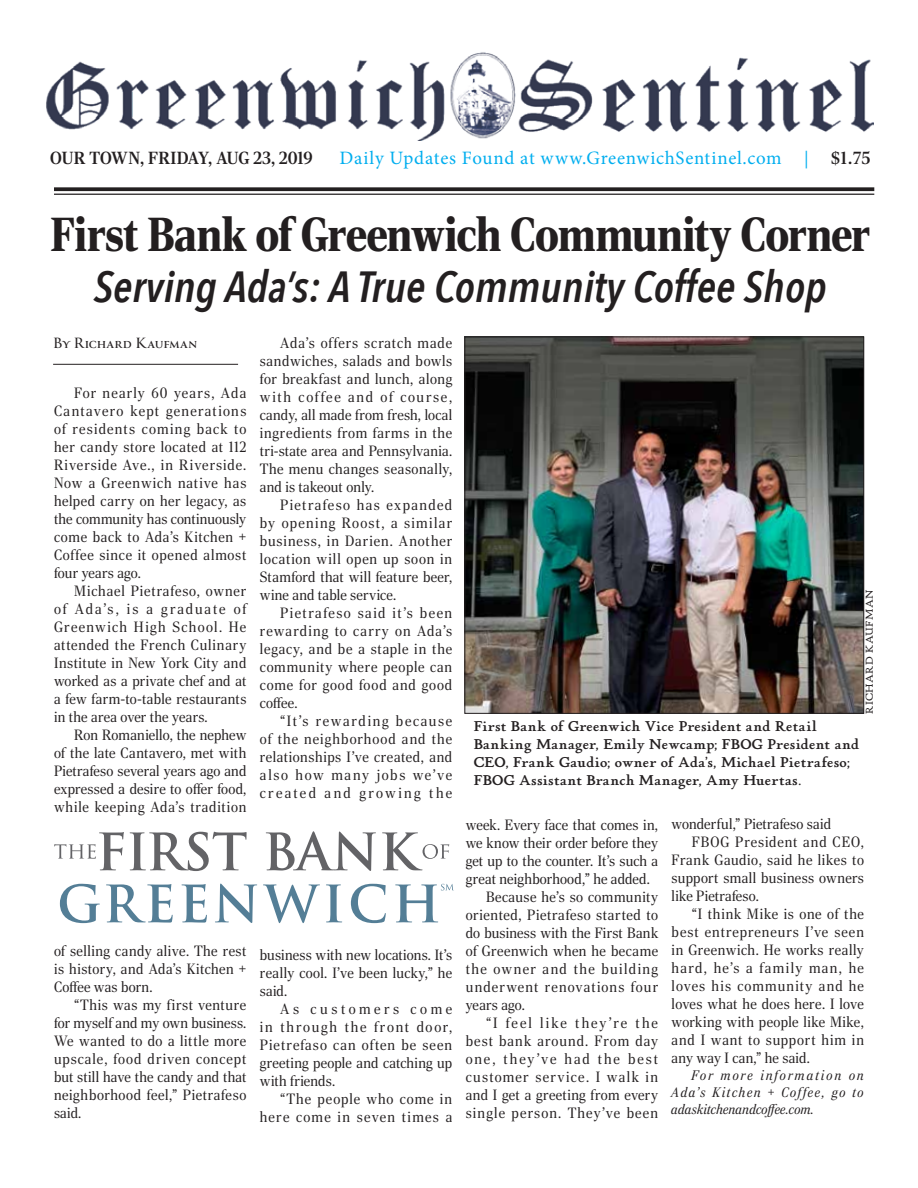
<style>
.page{position:relative;width:918px;height:1188px;background:#fff}
.page>*{position:absolute;margin:0;border:0;box-sizing:border-box;transform-origin:0 0}
.t1{font:900 48px "Rocky Cond";letter-spacing:-.01em;color:#231f20;scale:.96 1}
.t2{font:italic 600 43.5px "Avenir Next Condensed";color:#231f20}
.t3{font:18.9px "Minion Pro";letter-spacing:.035em;color:#00aeef}
.t4{font:500 17.7px "Rocky";letter-spacing:.005em;color:#231f20}
.t5{font:17.7px "Minion Pro";color:#00aeef}
.t6{font:600 16.5px "Canto";letter-spacing:.015em;color:#231f20}
.t7{font:300 15px/18px "Rocky";letter-spacing:.035em;color:#231f20;text-align:justify}
.t8{font:700 15px/18px "P22 Stickley Pro Text";letter-spacing:.005em;color:#231f20}
.t9{font:300 15px "Rocky";letter-spacing:.005em;color:#231f20}
.t10{font:300 15px "Rocky";letter-spacing:.07em;color:#231f20}
.t11{font:300 15px "Rocky";letter-spacing:.085em;color:#231f20}
.t12{font:300 15px/18px "Rocky";letter-spacing:.075em;color:#231f20;text-align:right}
.t13{font:300 15px "Rocky";letter-spacing:.055em;color:#231f20}
.t14{font:300 15px "Rocky";letter-spacing:.01em;color:#231f20}
.t15{font:300 15px "Rocky";letter-spacing:.015em;color:#231f20}
.t16{font:300 15px "Rocky";letter-spacing:.06em;color:#231f20}
.t17{font:300 15px "Rocky";letter-spacing:.12em;color:#231f20}
.t18{font:300 15px "Rocky";letter-spacing:.135em;color:#231f20}
.t19{font:italic 300 13.8px/16.6px "Rocky";letter-spacing:.1em;color:#231f20;text-align:justify}
.t20{font:10.5px "P22 Stickley Pro Caption";letter-spacing:.03em;color:#231f20}
</style>
<div class="page">
<img style="left:46px;top:52px;width:827px;height:89px">
<svg style="left:54px;top:187px;width:820px;height:4px;background:#353233"></svg>
<hr style="left:54px;top:194px;width:820px;height:1px;background:#231f20">
<img style="left:467px;top:339px;width:395px;height:373px">
<div style="left:465px;top:337px;width:399px;height:377px;border:1px solid #231f20"></div>
<hr style="left:53px;top:364px;width:185px;height:1px;background:#231f20">
<svg style="left:54px;top:832px;width:70px;height:38px"></svg>
<svg style="left:130px;top:832px;width:117px;height:39px"></svg>
<svg style="left:266px;top:831px;width:110px;height:40px"></svg>
<svg style="left:382px;top:832px;width:67px;height:38px"></svg>
<svg style="left:60px;top:884px;width:40px;height:39px"></svg>
<svg style="left:106px;top:884px;width:67px;height:39px"></svg>
<svg style="left:182px;top:884px;width:25px;height:39px"></svg>
<svg style="left:215px;top:884px;width:42px;height:39px"></svg>
<svg style="left:263px;top:884px;width:57px;height:39px"></svg>
<svg style="left:326px;top:884px;width:16px;height:38px"></svg>
<svg style="left:351px;top:884px;width:35px;height:39px"></svg>
<svg style="left:395px;top:884px;width:59px;height:38px"></svg>
<p class="t4" style="left:50px;top:148px;width:264px">OUR TOWN, FRIDAY, AUG 23, 2019</p>
<p class="t3" style="left:339px;top:146px;width:444px">Daily Updates Found at www.GreenwichSentinel.com</p>
<p class="t5" style="left:804px;top:147px;width:6px">|</p>
<p class="t4" style="left:831px;top:148px;width:41px">$1.75</p>
<h1 class="t1" style="left:51px;top:206px;width:855px">First Bank of Greenwich Community Corner</h1>
<h2 class="t2" style="left:94px;top:260px;width:735px">Serving Ada’s: A True Community Coffee Shop</h2>
<p class="t6" style="left:53px;top:332px;width:146px">By Richard Kaufman</p>
<p class="t7" style="left:54px;top:384px;width:194px;text-indent:20px">For nearly 60 years, Ada Cantavero kept generations of residents coming back to her candy store located at 112<br>Riverside Ave., in Riverside.<br>Now a Greenwich native has helped carry on her legacy, as the community has continuously come back to Ada’s Kitchen + Coffee since it opened almost four years ago.</p>
<p class="t7" style="left:54px;top:582px;width:194px;text-indent:20px">Michael Pietrafeso, owner of Ada’s, is a graduate of Greenwich High School. He attended the French Culinary Institute in New York City and worked as a private chef and at a few farm-to-table restaurants in the area over the years.</p>
<p class="t7" style="left:54px;top:726px;width:194px;text-indent:20px">Ron Romaniello, the nephew of the late Cantavero, met with Pietrafeso several years ago and expressed a desire to offer food, while keeping Ada’s tradition</p>
<p class="t7" style="left:260px;top:334px;width:194px;text-indent:20px">Ada’s offers scratch made sandwiches, salads and bowls for breakfast and lunch, along with coffee and of course, candy, all made from fresh, local ingredients from farms in the tri-state area and Pennsylvania.<br>The menu changes seasonally, and is takeout only.</p>
<p class="t7" style="left:260px;top:496px;width:194px;text-indent:20px">Pietrafeso has expanded by opening Roost, a similar business, in Darien. Another location will open up soon in Stamford that will feature beer, wine and table service.</p>
<p class="t7" style="left:260px;top:604px;width:194px;text-indent:20px">Pietrafeso said it’s been rewarding to carry on Ada’s legacy, and be a staple in the community where people can come for good food and good coffee.</p>
<p class="t7" style="left:260px;top:712px;width:194px;text-indent:20px">“It’s rewarding because of the neighborhood and the relationships I’ve created, and also how many jobs we’ve created and growing the</p>
<p class="t7" style="left:54px;top:942px;width:194px">of selling candy alive. The rest is history, and Ada’s Kitchen + Coffee was born.</p>
<p class="t7" style="left:54px;top:996px;width:194px;text-indent:20px">“This was my first venture for myself and my own business.<br>We wanted to do a little more upscale, food driven concept but still have the candy and that neighborhood feel,” Pietrafeso said.</p>
<p class="t7" style="left:260px;top:946px;width:194px">business with new locations. It’s really cool. I’ve been lucky,” he said.</p>
<p class="t7" style="left:260px;top:1000px;width:194px;text-indent:20px">As customers come in through the front door, Pietrefaso can often be seen greeting people and catching up with friends.</p>
<p class="t12" style="left:260px;top:1090px;width:194px">“The people who come in here come in seven times a</p>
<p class="t20" style="left:863px;top:714px;width:126px;rotate:-90deg">RICHARD KAUFMAN</p>
<p class="t8" style="left:474px;top:718px;width:387px">First Bank of Greenwich Vice President and Retail Banking Manager, Emily Newcamp; FBOG President and CEO, Frank Gaudio; owner of Ada’s, Michael Pietrafeso; FBOG Assistant Branch Manager, Amy Huertas.</p>
<p class="t14" style="left:466px;top:817px;width:194px">week. Every face that comes in,</p>
<p class="t9" style="left:466px;top:835px;width:194px">we know their order before they</p>
<p class="t9" style="left:466px;top:853px;width:194px">get up to the counter. It’s such a</p>
<p class="t9" style="left:466px;top:871px;width:186px">great neighborhood,” he added.</p>
<p class="t7" style="left:486px;top:888px;width:174px">Because he’s so community</p>
<p class="t7" style="left:466px;top:906px;width:194px">oriented, Pietrafeso started to</p>
<p class="t15" style="left:466px;top:925px;width:194px">do business with the First Bank</p>
<p class="t7" style="left:466px;top:942px;width:194px">of Greenwich when he became</p>
<p class="t11" style="left:466px;top:961px;width:194px">the owner and the building</p>
<p class="t10" style="left:466px;top:979px;width:194px">underwent renovations four</p>
<p class="t14" style="left:466px;top:997px;width:61px">years ago.</p>
<p class="t18" style="left:486px;top:1015px;width:174px">“I feel like they’re the</p>
<p class="t10" style="left:466px;top:1033px;width:194px">best bank around. From day</p>
<p class="t17" style="left:466px;top:1051px;width:194px">one, they’ve had the best</p>
<p class="t11" style="left:466px;top:1069px;width:194px">customer service. I walk in</p>
<p class="t7" style="left:466px;top:1086px;width:194px">and I get a greeting from every</p>
<p class="t12" style="left:466px;top:1104px;width:194px">single person. They’ve been</p>
<p class="t14" style="left:672px;top:816px;width:161px">wonderful,” Pietrafeso said</p>
<p class="t13" style="left:692px;top:834px;width:174px">FBOG President and CEO,</p>
<p class="t7" style="left:672px;top:851px;width:194px">Frank Gaudio, said he likes to</p>
<p class="t7" style="left:672px;top:869px;width:194px">support small business owners</p>
<p class="t15" style="left:672px;top:888px;width:89px">like Pietrafeso.</p>
<p class="t13" style="left:692px;top:906px;width:174px">“I think Mike is one of the</p>
<p class="t16" style="left:672px;top:924px;width:194px">best entrepreneurs I’ve seen</p>
<p class="t7" style="left:672px;top:941px;width:194px">in Greenwich. He works really</p>
<p class="t11" style="left:672px;top:960px;width:194px">hard, he’s a family man, he</p>
<p class="t10" style="left:672px;top:978px;width:194px">loves his community and he</p>
<p class="t7" style="left:672px;top:995px;width:194px">loves what he does here. I love</p>
<p class="t7" style="left:672px;top:1013px;width:194px">working with people like Mike,</p>
<p class="t13" style="left:672px;top:1032px;width:194px">and I want to support him in</p>
<p class="t15" style="left:672px;top:1050px;width:140px">any way I can,” he said.</p>
<p class="t19" style="left:672px;top:1067px;width:194px;text-indent:20px">For more information on Ada’s Kitchen + Coffee, go to adaskitchenandcoffee.com.</p>
</div>
